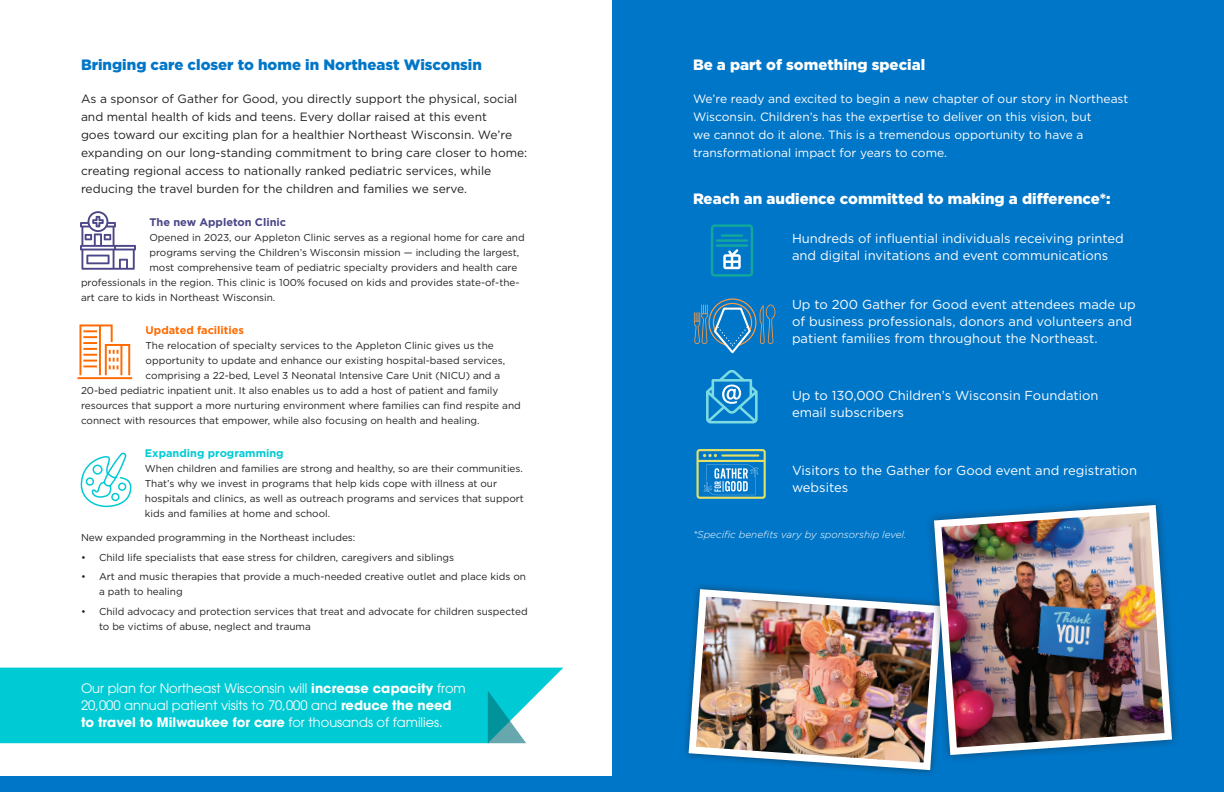
<style>
.page{position:relative;width:1224px;height:792px;background:#fff}
.page>*{position:absolute;margin:0;border:0;box-sizing:border-box;transform-origin:0 0}
.Bullets{font:900 15px "Gotham";color:#fff}
.Bullets-2{font:900 15px "Gotham";color:#0076c8}
.Bullets-3{font:13px/17px "Gotham";color:#fff}
.Bullets-4{font:13px/17px "ITC Avant Garde Pro";color:#fff}
.Bullets-5{font:12px/18px "Gotham";color:#231f20}
.Bullets-6{font:12px/18px "Gotham";color:#fff}
.Bullets-7{font:700 11px "Gotham";color:#4a4687}
.Bullets-8{font:700 11px "Gotham";color:#00cad4}
.Bullets-9{font:700 11px "Gotham";color:#ff6a00}
.Bullets-10{font:10px/15px "Gotham";color:#231f20}
.Bullets-11{font:italic 300 10px "Gotham";color:#fff}
.s1{font-weight:700}
</style>
<div class="page">
<div style="left:0;top:777px;width:612px;height:15px;background:#0076c8"></div>
<svg style="left:78px;top:324px;width:54px;height:55px"></svg>
<svg style="left:80px;top:452px;width:52px;height:56px"></svg>
<div style="left:612px;top:0;width:612px;height:792px;background:#0076c8"></div>
<img style="left:685px;top:585px;width:250px;height:189px">
<div style="left:925px;top:496px;width:256px;height:268px;background:#231f20;opacity:.5"></div>
<img style="left:930px;top:501px;width:246px;height:258px">
<svg style="left:706px;top:370px;width:52px;height:53px"></svg>
<svg style="left:696px;top:449px;width:70px;height:50px"></svg>
<svg style="left:694px;top:298px;width:81px;height:56px"></svg>
<div style="left:0;top:668px;width:563px;height:75px;background:#00cad4"></div>
<svg style="left:488px;top:691px;width:38px;height:52px;background:#3cbac2"></svg>
<svg style="left:80px;top:211px;width:56px;height:59px"></svg>
<svg style="left:711px;top:224px;width:42px;height:53px"></svg>
<hr style="left:721px;top:234px;width:22px;height:3px;background:#12a79d">
<hr style="left:716px;top:239px;width:32px;height:3px;background:#12a79d">
<hr style="left:716px;top:244px;width:32px;height:3px;background:#12a79d">
<p class="Bullets-2" style="left:81px;top:55px;width:402px">Bringing care closer to home in Northeast Wisconsin</p>
<p class="Bullets-5" style="left:81px;top:90px;width:448px">As a sponsor of Gather for Good, you directly support the physical, social and mental health of kids and teens. Every dollar raised at this event<br>goes toward our exciting plan for a healthier Northeast Wisconsin. We’re expanding on our long-standing commitment to bring care closer to home: creating regional access to nationally ranked pediatric services, while reducing the travel burden for the children and families we serve.</p>
<p class="Bullets-7" style="left:149px;top:215px;width:138px">The new Appleton Clinic</p>
<p class="Bullets-10" style="left:149px;top:230px;width:377px">Opened in 2023, our Appleton Clinic serves as a regional home for care and</p>
<p class="Bullets-10" style="left:149px;top:245px;width:371px">programs serving the Children’s Wisconsin mission — including the largest,</p>
<p class="Bullets-10" style="left:149px;top:260px;width:369px">most comprehensive team of pediatric specialty providers and health care</p>
<p class="Bullets-10" style="left:81px;top:275px;width:440px">professionals in the region. This clinic is 100% focused on kids and provides state-of-the-</p>
<p class="Bullets-10" style="left:81px;top:290px;width:196px">art care to kids in Northeast Wisconsin.</p>
<p class="Bullets-9" style="left:146px;top:323px;width:100px">Updated facilities</p>
<p class="Bullets-10" style="left:146px;top:338px;width:350px">The relocation of specialty services to the Appleton Clinic gives us the</p>
<p class="Bullets-10" style="left:146px;top:353px;width:361px">opportunity to update and enhance our existing hospital-based services,</p>
<p class="Bullets-10" style="left:146px;top:368px;width:356px">comprising a 22-bed, Level 3 Neonatal Intensive Care Unit (NICU) and a</p>
<p class="Bullets-10" style="left:81px;top:383px;width:419px">20-bed pediatric inpatient unit. It also enables us to add a host of patient and family</p>
<p class="Bullets-10" style="left:81px;top:398px;width:441px">resources that support a more nurturing environment where families can find respite and</p>
<p class="Bullets-10" style="left:81px;top:413px;width:400px">connect with resources that empower, while also focusing on health and healing.</p>
<p class="Bullets-8" style="left:145px;top:446px;width:140px">Expanding programming</p>
<p class="Bullets-10" style="left:145px;top:461px;width:381px">When children and families are strong and healthy, so are their communities.<br>That’s why we invest in programs that help kids cope with illness at our hospitals and clinics, as well as outreach programs and services that support kids and families at home and school.</p>
<p class="Bullets-10" style="left:81px;top:530px;width:276px">New expanded programming in the Northeast includes:</p>
<p class="Bullets-10" style="left:81px;top:550px;width:375px">• Child life specialists that ease stress for children, caregivers and siblings</p>
<p class="Bullets-10" style="left:99px;top:569px;width:429px;text-indent:-18px">• Art and music therapies that provide a much-needed creative outlet and place kids on a path to healing</p>
<p class="Bullets-10" style="left:99px;top:604px;width:430px;text-indent:-18px">• Child advocacy and protection services that treat and advocate for children suspected to be victims of abuse, neglect and trauma</p>
<p class="Bullets-4" style="left:81px;top:680px;width:386px">Our plan for Northeast Wisconsin will <span class="s1">increase capacity</span> from<br>20,000 annual patient visits to 70,000 and <span class="s1">reduce the need to travel to Milwaukee for care</span> for thousands of families.</p>
<p class="Bullets" style="left:693px;top:55px;width:234px">Be a part of something special</p>
<p class="Bullets-6" style="left:693px;top:90px;width:437px">We’re ready and excited to begin a new chapter of our story in Northeast Wisconsin. Children’s has the expertise to deliver on this vision, but<br>we cannot do it alone. This is a tremendous opportunity to have a transformational impact for years to come.</p>
<p class="Bullets" style="left:693px;top:188px;width:419px">Reach an audience committed to making a difference*:</p>
<p class="Bullets-3" style="left:792px;top:230px;width:333px">Hundreds of influential individuals receiving printed and digital invitations and event communications</p>
<p class="Bullets-3" style="left:792px;top:295px;width:345px">Up to 200 Gather for Good event attendees made up of business professionals, donors and volunteers and patient families from throughout the Northeast.</p>
<p class="Bullets-3" style="left:792px;top:387px;width:308px">Up to 130,000 Children’s Wisconsin Foundation email subscribers</p>
<p class="Bullets-3" style="left:792px;top:461px;width:347px">Visitors to the Gather for Good event and registration websites</p>
<p class="Bullets-11" style="left:693px;top:528px;width:215px">*Specific benefits vary by sponsorship level.</p>
</div>
